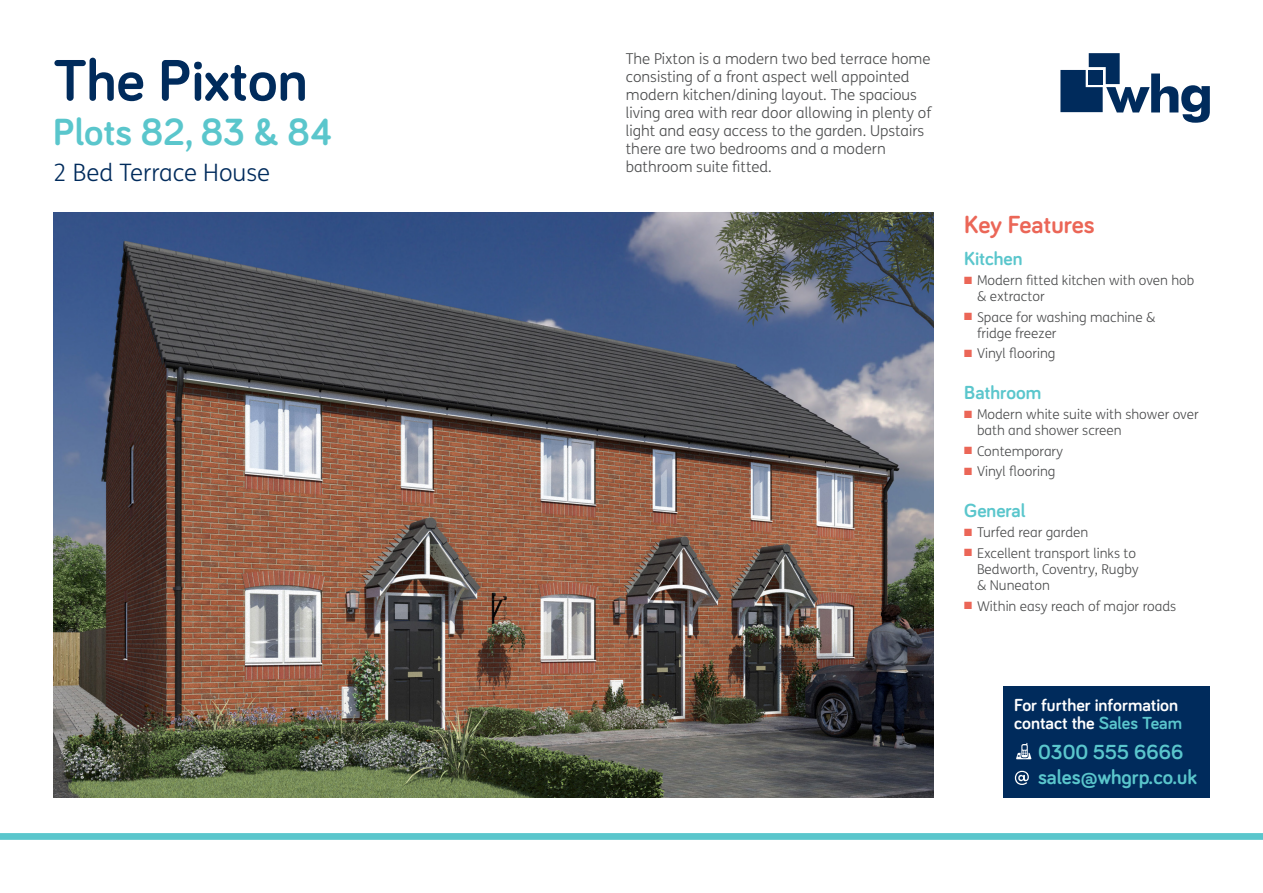
<style>
.page{position:relative;width:1263px;height:893px;background:#fff}
.page>*{position:absolute;margin:0;border:0;box-sizing:border-box;transform-origin:0 0}
.t1{font:700 60px "Bariol";color:#002b5c}
.t2{font:700 39px "Bariol";color:#5ac6cc}
.t3{font:700 25.5px "Bariol";color:#eb6657}
.t4{font:300 24px "FS Me";color:#002b5c}
.t5{font:700 21px "Bariol";color:#5ac6cc}
.t6{font:700 19.5px "Bariol";color:#5ac6cc}
.t7{font:700 18px/18px "Bariol";color:#fff}
.t8{font:300 15px/18px "FS Me";color:#4b4c4d}
.t9{font:300 13.5px/16.2px "FS Me";color:#4b4c4d}
.s1{color:#eb6657}
.s2{color:#5ac6cc}
</style>
<div class="page">
<img style="left:53px;top:213px;width:880px;height:584px">
<svg style="left:1060px;top:53px;width:150px;height:70px"></svg>
<div style="left:1003px;top:686px;width:207px;height:111px;background:#002b5c"></div>
<svg style="left:1016px;top:743px;width:15px;height:16px"></svg>
<svg style="left:1015px;top:771px;width:14px;height:14px"></svg>
<div style="left:0;top:833px;width:1263px;height:7px;background:#5ac6cc"></div>
<p class="t1" style="left:53px;top:39px;width:256px">The Pixton</p>
<p class="t2" style="left:53px;top:106px;width:280px">Plots 82, 83 &amp; 84</p>
<p class="t4" style="left:53px;top:159px;width:219px">2 Bed Terrace House</p>
<p class="t8" style="left:626px;top:51px;width:307px">The Pixton is a modern two bed terrace home consisting of a front aspect well appointed modern kitchen/dining layout. The spacious living area with rear door allowing in plenty of light and easy access to the garden. Upstairs there are two bedrooms and a modern bathroom suite fitted.</p>
<p class="t3" style="left:964px;top:207px;width:132px">Key Features</p>
<p class="t6" style="left:964px;top:245px;width:60px">Kitchen</p>
<p class="t9" style="left:977px;top:273px;width:219px;text-indent:-13px"><span class="s1">■</span> Modern fitted kitchen with oven hob &amp; extractor</p>
<p class="t9" style="left:977px;top:309px;width:180px;text-indent:-13px"><span class="s1">■</span> Space for washing machine &amp; fridge freezer</p>
<p class="t9" style="left:964px;top:346px;width:93px"><span class="s1">■</span> Vinyl flooring</p>
<p class="t6" style="left:964px;top:379px;width:79px">Bathroom</p>
<p class="t9" style="left:977px;top:407px;width:223px;text-indent:-13px"><span class="s1">■</span> Modern white suite with shower over bath and shower screen</p>
<p class="t9" style="left:964px;top:443px;width:100px"><span class="s1">■</span> Contemporary</p>
<p class="t9" style="left:964px;top:464px;width:93px"><span class="s1">■</span> Vinyl flooring</p>
<p class="t6" style="left:964px;top:497px;width:63px">General</p>
<p class="t9" style="left:964px;top:525px;width:126px"><span class="s1">■</span> Turfed rear garden</p>
<p class="t9" style="left:977px;top:545px;width:163px;text-indent:-13px"><span class="s1">■</span> Excellent transport links to<br>Bedworth, Coventry, Rugby &amp; Nuneaton</p>
<p class="t9" style="left:964px;top:598px;width:213px"><span class="s1">■</span> Within easy reach of major roads</p>
<p class="t7" style="left:1014px;top:696px;width:170px">For further information contact the <span class="s2">Sales Team</span></p>
<p class="t5" style="left:1038px;top:737px;width:147px">0300 555 6666</p>
<p class="t5" style="left:1038px;top:762px;width:160px">sales@whgrp.co.uk</p>
</div>
